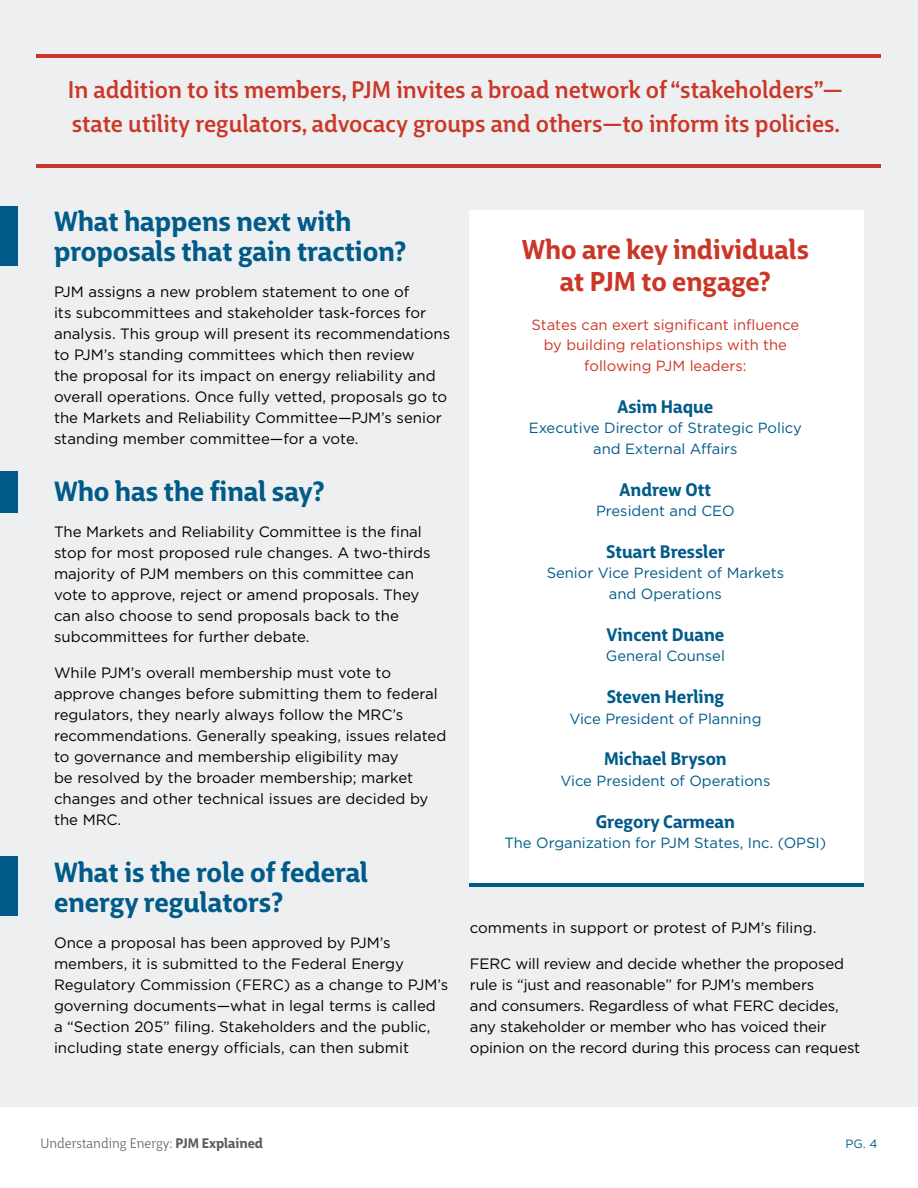
<style>
.page{position:relative;width:918px;height:1188px;background:#fff}
.page>*{position:absolute;margin:0;border:0;box-sizing:border-box;transform-origin:0 0}
.t1{font:700 27px/30px "Big City Grotesque Pro";color:#005b89}
.t2{font:700 26.55px/32px "Big City Grotesque Pro";color:#cb3727;text-align:center}
.t3{font:500 23.4px/34.5px "Big City Grotesque Pro";color:#cb3727}
.t4{font:700 17.7px "Big City Grotesque Pro";color:#005b89}
.t5{font:15px/21px "Gotham";color:#000}
.t6{font:14.7px/20.7px "Gotham";color:#005b89;text-align:center}
.t7{font:14.7px/20.7px "Gotham";color:#cb3727;text-align:center}
.t8{font:13.5px "Big City Grotesque Pro";color:#585d59}
.t9{font:12px "Gotham";color:#005b89}
.s1{font-weight:700}
</style>
<div class="page">
<div style="left:0;top:0;width:918px;height:1107px;background:#edeff0"></div>
<div style="left:470px;top:211px;width:394px;height:675px;background:#fff"></div>
<hr style="left:470px;top:884px;width:394px;height:3px;background:#005b89">
<div style="left:0;top:206px;width:18px;height:60px;background:#005b89"></div>
<div style="left:0;top:857px;width:18px;height:59px;background:#005b89"></div>
<div style="left:0;top:472px;width:18px;height:41px;background:#005b89"></div>
<hr style="left:37px;top:54px;width:844px;height:3px;background:#cb3727">
<hr style="left:37px;top:164px;width:844px;height:4px;background:#cb3727">
<h3 class="t3" style="left:68px;top:71px;width:777px">In addition to its members, PJM invites a broad network of “stakeholders”— state utility regulators, advocacy groups and others—to inform its policies.</h3>
<h1 class="t1" style="left:54px;top:204px;width:354px">What happens next with proposals that gain traction?</h1>
<p class="t5" style="left:54px;top:281px;width:398px">PJM assigns a new problem statement to one of<br>its subcommittees and stakeholder task-forces for analysis. This group will present its recommendations to PJM’s standing committees which then review<br>the proposal for its impact on energy reliability and overall operations. Once fully vetted, proposals go to the Markets and Reliability Committee—PJM’s senior standing member committee—for a vote.</p>
<h1 class="t1" style="left:54px;top:474px;width:272px">Who has the final say?</h1>
<p class="t5" style="left:54px;top:521px;width:378px">The Markets and Reliability Committee is the final stop for most proposed rule changes. A two-thirds majority of PJM members on this committee can vote to approve, reject or amend proposals. They can also choose to send proposals back to the subcommittees for further debate.</p>
<p class="t5" style="left:54px;top:662px;width:394px">While PJM’s overall membership must vote to approve changes before submitting them to federal regulators, they nearly always follow the MRC’s recommendations. Generally speaking, issues related to governance and membership eligibility may<br>be resolved by the broader membership; market changes and other technical issues are decided by the MRC.</p>
<h1 class="t1" style="left:54px;top:855px;width:316px">What is the role of federal energy regulators?</h1>
<p class="t5" style="left:54px;top:932px;width:396px">Once a proposal has been approved by PJM’s members, it is submitted to the Federal Energy Regulatory Commission (FERC) as a change to PJM’s governing documents—what in legal terms is called<br>a “Section 205” filing. Stakeholders and the public, including state energy officials, can then submit</p>
<h2 class="t2" style="left:522px;top:232px;width:289px">Who are key individuals at PJM to engage?</h2>
<p class="t7" style="left:532px;top:314px;width:269px">States can exert significant influence by building relationships with the following PJM leaders:</p>
<p class="t4" style="left:617px;top:392px;width:97px">Asim Haque</p>
<p class="t6" style="left:529px;top:417px;width:275px">Executive Director of Strategic Policy and External Affairs</p>
<p class="t4" style="left:620px;top:475px;width:93px">Andrew Ott</p>
<p class="t6" style="left:596px;top:500px;width:140px">President and CEO</p>
<p class="t4" style="left:606px;top:537px;width:120px">Stuart Bressler</p>
<p class="t6" style="left:547px;top:563px;width:239px">Senior Vice President of Markets and Operations</p>
<p class="t4" style="left:607px;top:620px;width:119px">Vincent Duane</p>
<p class="t6" style="left:606px;top:646px;width:121px">General Counsel</p>
<p class="t4" style="left:607px;top:682px;width:119px">Steven Herling</p>
<p class="t6" style="left:569px;top:708px;width:194px">Vice President of Planning</p>
<p class="t4" style="left:604px;top:744px;width:124px">Michael Bryson</p>
<p class="t6" style="left:560px;top:770px;width:211px">Vice President of Operations</p>
<p class="t4" style="left:596px;top:807px;width:141px">Gregory Carmean</p>
<p class="t6" style="left:505px;top:832px;width:323px">The Organization for PJM States, Inc. (OPSI)</p>
<p class="t5" style="left:470px;top:917px;width:348px">comments in support or protest of PJM’s filing.</p>
<p class="t5" style="left:470px;top:953px;width:392px">FERC will review and decide whether the proposed rule is “just and reasonable” for PJM’s members<br>and consumers. Regardless of what FERC decides, any stakeholder or member who has voiced their opinion on the record during this process can request</p>
<p class="t8" style="left:40px;top:1132px;width:224px">Understanding Energy: <span class="s1">PJM Explained</span></p>
<p class="t9" style="left:845px;top:1137px;width:34px">PG. 4</p>
</div>
